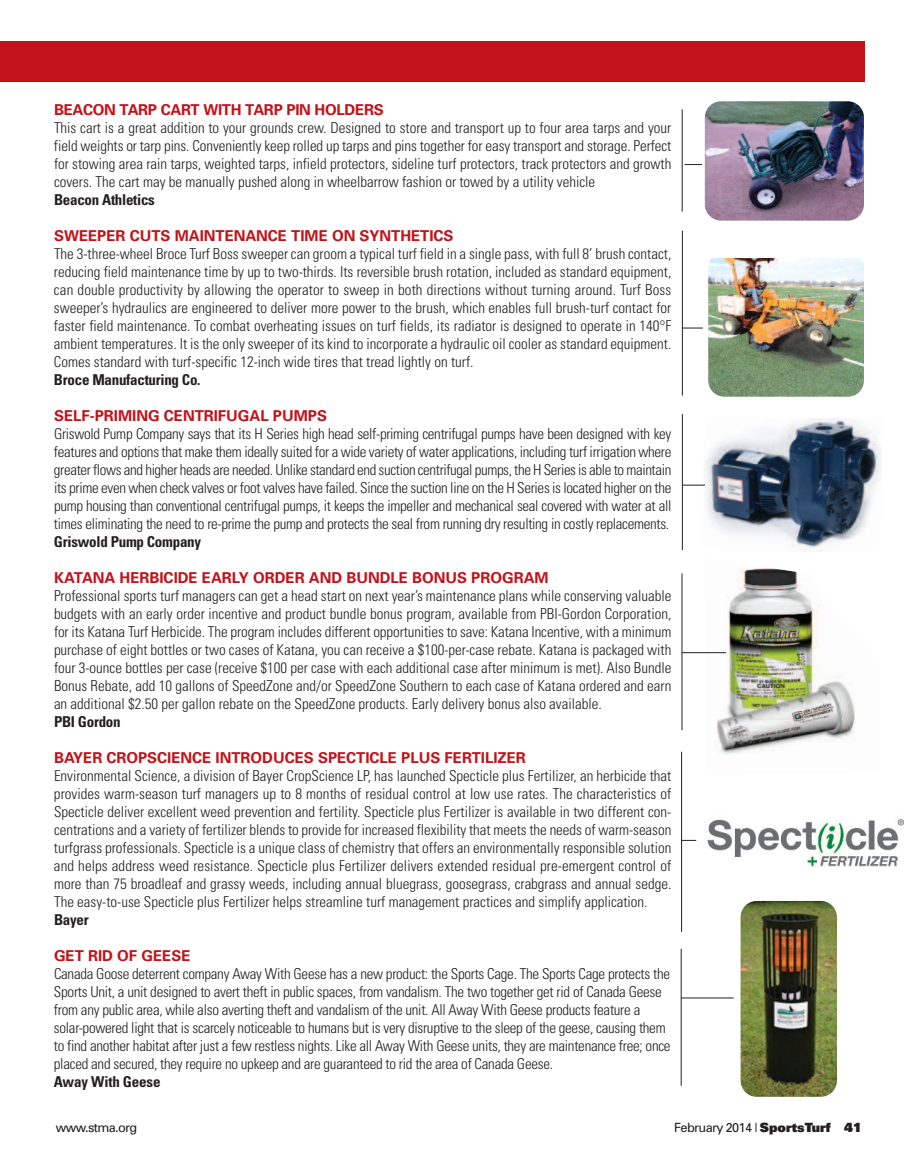
<style>
.page{position:relative;width:918px;height:1175px;background:#fff}
.page>*{position:absolute;margin:0;border:0;box-sizing:border-box;transform-origin:0 0}
.t1{font:300 condensed 15px/18px "Univers";color:#231f20}
.t2{font:300 condensed 15px/18px "Univers";letter-spacing:-.02em;color:#231f20}
.t3{font:12.75px "Univers";letter-spacing:-.05em;color:#231f20}
.s1{font-weight:700;font-stretch:normal;color:#c2121a}
.s2{font-weight:700}
.s3{font-weight:900}
</style>
<div class="page">
<div style="left:0;top:41px;width:864px;height:40px;background:#c2121a"></div>
<hr style="left:682px;top:109px;width:1px;height:103px;background:#231f20">
<img style="left:705px;top:101px;width:159px;height:120px;border-radius:16px">
<svg style="left:685px;top:164px;width:17px;height:1px"></svg>
<hr style="left:682px;top:230px;width:1px;height:165px;background:#231f20">
<svg style="left:682px;top:328px;width:21px;height:1px"></svg>
<hr style="left:682px;top:573px;width:1px;height:157px;background:#231f20">
<hr style="left:682px;top:414px;width:1px;height:136px;background:#231f20">
<hr style="left:681px;top:751px;width:1px;height:181px;background:#231f20">
<svg style="left:682px;top:840px;width:14px;height:1px"></svg>
<hr style="left:681px;top:948px;width:1px;height:137px;background:#231f20">
<hr style="left:681px;top:997px;width:53px;height:1px;background:#231f20">
<img style="left:708px;top:259px;width:156px;height:138px">
<img style="left:704px;top:418px;width:177px;height:133px">
<img style="left:705px;top:568px;width:150px;height:187px">
<hr style="left:682px;top:652px;width:44px;height:1px;background:#231f20">
<svg style="left:682px;top:485px;width:23px;height:1px"></svg>
<img style="left:704px;top:819px;width:200px;height:48px">
<img style="left:741px;top:901px;width:96px;height:195px;border-radius:16px">
<p class="t1" style="left:54px;top:102px;width:619px"><span class="s1">BEACON TARP CART WITH TARP PIN HOLDERS<br></span>This cart is a great addition to your grounds crew. Designed to store and transport up to four area tarps and your field weights or tarp pins. Conveniently keep rolled up tarps and pins together for easy transport and storage. Perfect for stowing area rain tarps, weighted tarps, infield protectors, sideline turf protectors, track protectors and growth covers. The cart may be manually pushed along in wheelbarrow fashion or towed by a utility vehicle<br><span class="s2">Beacon Athletics</span></p>
<p class="t1" style="left:54px;top:228px;width:619px"><span class="s1">SWEEPER CUTS MAINTENANCE TIME ON SYNTHETICS<br></span>The 3-three-wheel Broce Turf Boss sweeper can groom a typical turf field in a single pass, with full 8’ brush contact, reducing field maintenance time by up to two-thirds. Its reversible brush rotation, included as standard equipment, can double productivity by allowing the operator to sweep in both directions without turning around. Turf Boss sweeper’s hydraulics are engineered to deliver more power to the brush, which enables full brush-turf contact for faster field maintenance. To combat overheating issues on turf fields, its radiator is designed to operate in 140°F ambient temperatures. It is the only sweeper of its kind to incorporate a hydraulic oil cooler as standard equipment.<br>Comes standard with turf-specific 12-inch wide tires that tread lightly on turf.<br><span class="s2">Broce Manufacturing Co.</span></p>
<p class="t2" style="left:54px;top:408px;width:619px"><span class="s1">SELF-PRIMING CENTRIFUGAL PUMPS<br></span>Griswold Pump Company says that its H Series high head self-priming centrifugal pumps have been designed with key features and options that make them ideally suited for a wide variety of water applications, including turf irrigation where greater flows and higher heads are needed. Unlike standard end suction centrifugal pumps, the H Series is able to maintain its prime even when check valves or foot valves have failed. Since the suction line on the H Series is located higher on the pump housing than conventional centrifugal pumps, it keeps the impeller and mechanical seal covered with water at all times eliminating the need to re-prime the pump and protects the seal from running dry resulting in costly replacements.<br><span class="s2">Griswold Pump Company</span></p>
<p class="t1" style="left:54px;top:570px;width:619px"><span class="s1">KATANA HERBICIDE EARLY ORDER AND BUNDLE BONUS PROGRAM<br></span>Professional sports turf managers can get a head start on next year’s maintenance plans while conserving valuable budgets with an early order incentive and product bundle bonus program, available from PBI-Gordon Corporation, for its Katana Turf Herbicide. The program includes different opportunities to save: Katana Incentive, with a minimum purchase of eight bottles or two cases of Katana, you can receive a $100-per-case rebate. Katana is packaged with four 3-ounce bottles per case (receive $100 per case with each additional case after minimum is met). Also Bundle Bonus Rebate, add 10 gallons of SpeedZone and/or SpeedZone Southern to each case of Katana ordered and earn an additional $2.50 per gallon rebate on the SpeedZone products. Early delivery bonus also available.<br><span class="s2">PBI Gordon</span></p>
<p class="t1" style="left:54px;top:750px;width:619px"><span class="s1">BAYER CROPSCIENCE INTRODUCES SPECTICLE PLUS FERTILIZER<br></span>Environmental Science, a division of Bayer CropScience LP, has launched Specticle plus Fertilizer, an herbicide that provides warm-season turf managers up to 8 months of residual control at low use rates. The characteristics of Specticle deliver excellent weed prevention and fertility. Specticle plus Fertilizer is available in two different con&shy;centrations and a variety of fertilizer blends to provide for increased flexibility that meets the needs of warm-season turfgrass professionals. Specticle is a unique class of chemistry that offers an environmentally responsible solution and helps address weed resistance. Specticle plus Fertilizer delivers extended residual pre-emergent control of more than 75 broadleaf and grassy weeds, including annual bluegrass, goosegrass, crabgrass and annual sedge.<br>The easy-to-use Specticle plus Fertilizer helps streamline turf management practices and simplify application.<br><span class="s2">Bayer</span></p>
<p class="t2" style="left:54px;top:948px;width:618px"><span class="s1">GET RID OF GEESE<br></span>Canada Goose deterrent company Away With Geese has a new product: the Sports Cage. The Sports Cage protects the Sports Unit, a unit designed to avert theft in public spaces, from vandalism. The two together get rid of Canada Geese from any public area, while also averting theft and vandalism of the unit. All Away With Geese products feature a solar-powered light that is scarcely noticeable to humans but is very disruptive to the sleep of the geese, causing them to find another habitat after just a few restless nights. Like all Away With Geese units, they are maintenance free; once placed and secured, they require no upkeep and are guaranteed to rid the area of Canada Geese.<br><span class="s2">Away With Geese</span></p>
<p class="t3" style="left:56px;top:1122px;width:83px">www.stma.org</p>
<p class="t3" style="left:674px;top:1122px;width:189px">February 2014 | <span class="s3">SportsTurf 41</span></p>
</div>
